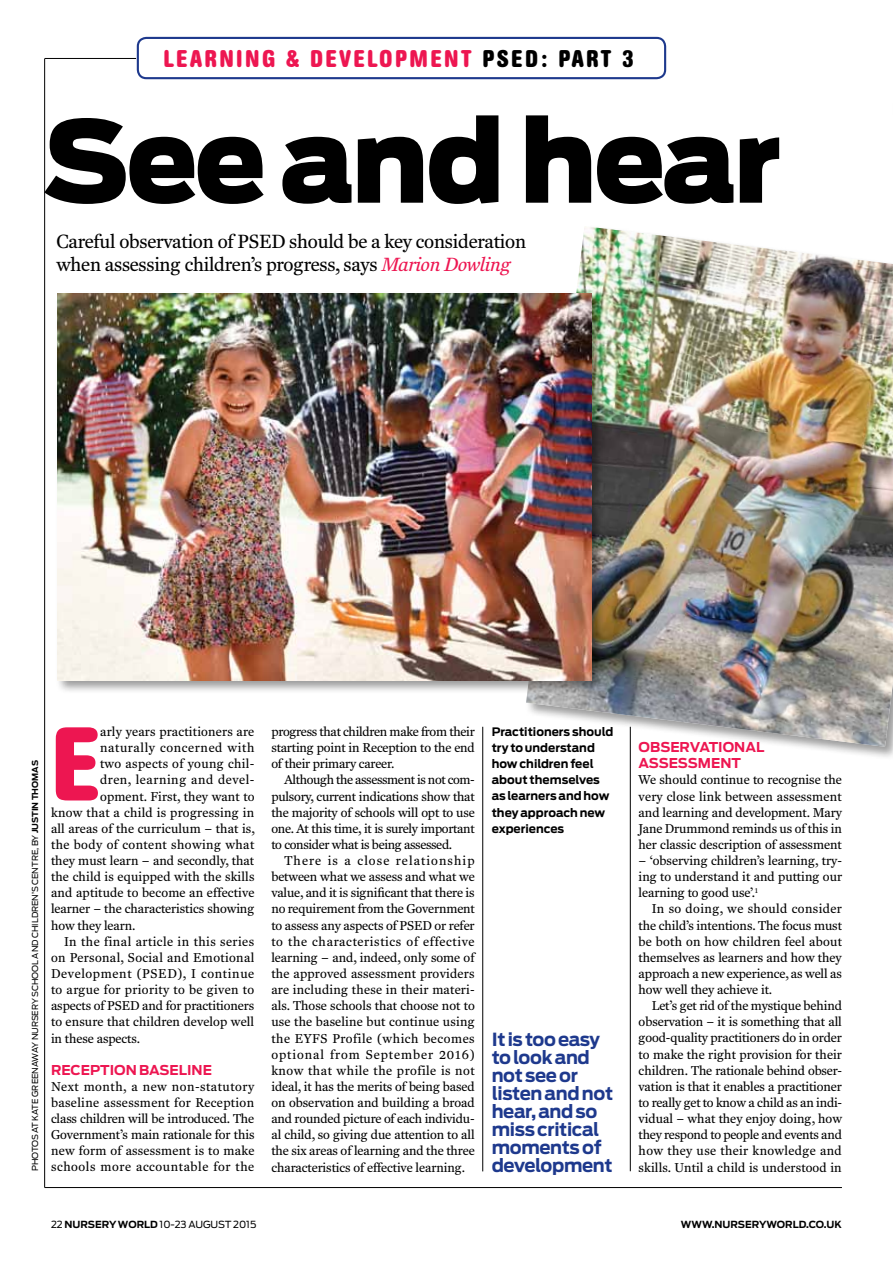
<style>
.page{position:relative;width:893px;height:1263px;background:#fff}
.page>*{position:absolute;margin:0;border:0;box-sizing:border-box;transform-origin:0 0}
.t1{font:900 112.5px "Antenna";letter-spacing:-.025em;color:#000}
.t2{font:700 condensed 103.65px "AG Book Rounded BQ";color:#ed1651}
.t3{font:700 condensed 24px "AG Book Rounded BQ";letter-spacing:.1em;color:#ed1651}
.t4{font:700 condensed 24px "AG Book Rounded BQ";color:#000}
.t5{font:19.5px/22.5px "Fenway";letter-spacing:-.01em;color:#000}
.t6{font:700 18px/18px "Antenna";letter-spacing:-.02em;color:#1e398d}
.t7{font:700 13.5px/16px "Antenna";color:#ed1651}
.t8{font:13.2px/16.2px "Fenway";letter-spacing:.01em;color:#000;text-align:justify}
.t9{font:13.2px "Fenway";letter-spacing:.03em;color:#000}
.t10{font:13.2px "Fenway";letter-spacing:.035em;color:#000}
.t11{font:13.2px "Fenway";letter-spacing:.05em;color:#000}
.t12{font:13.2px "Fenway";letter-spacing:.045em;color:#000}
.t13{font:13.2px "Fenway";letter-spacing:.04em;color:#000}
.t14{font:700 11.7px/16px "Antenna";color:#000}
.t15{font:700 9.75px "Antenna";color:#000}
.t16{font:9.75px "Antenna";color:#000}
.t17{font:8.25px "Antenna";color:#000}
.s1{color:#000}
.s2{font-style:italic;color:#ed1651}
.s3{font-weight:700}
.s4{font-weight:400}
</style>
<div class="page">
<hr style="left:45px;top:58px;width:91px;height:1px;background:#000">
<hr style="left:45px;top:1187px;width:797px;height:1px;background:#000">
<hr style="left:44px;top:59px;width:1px;height:1128px;background:#000">
<hr style="left:482px;top:727px;width:1px;height:444px;background:#000">
<hr style="left:630px;top:727px;width:1px;height:444px;background:#000">
<div style="left:137px;top:37px;width:529px;height:42px;border:2px solid #1e398d;border-radius:9px"></div>
<div style="left:524px;top:224px;width:369px;height:536px;background:#000;opacity:.4"></div>
<img style="left:526px;top:226px;width:367px;height:521px">
<div style="left:55px;top:291px;width:550px;height:403px;background:#000;opacity:.4"></div>
<img style="left:57px;top:294px;width:534px;height:386px">
<hr style="left:891px;top:71px;width:2px;height:351px;background:#000;opacity:.4">
<h3 class="t3" style="left:163px;top:44px;width:409px">LEARNING &amp; DEVELOPMENT <span class="s1">PSED: part</span></h3>
<h3 class="t4" style="left:622px;top:44px;width:14px">3</h3>
<h1 class="t1" style="left:44px;top:95px;width:739px">See and hear</h1>
<h3 class="t5" style="left:56px;top:230px;width:471px">Careful observation of PSED should be a key consideration when assessing children’s progress, says <span class="s2">Marion Dowling</span></h3>
<p class="t17" style="left:30px;top:1171px;width:412px;rotate:-90deg">PHOTOS AT KATE GREENAWAY NURSERY SCHOOL AND CHILDREN’S CENTRE, BY <span class="s3">justin thomas</span></p>
<h2 class="t2" style="left:51px;top:704px;width:51px">E</h2>
<p class="t8" style="left:100px;top:723px;width:156px">arly years practitioners are</p>
<p class="t12" style="left:100px;top:739px;width:156px">naturally concerned with</p>
<p class="t8" style="left:100px;top:756px;width:156px">two aspects of young chil-</p>
<p class="t13" style="left:100px;top:772px;width:156px">dren, learning and devel-</p>
<p class="t8" style="left:100px;top:788px;width:156px">opment. First, they want to</p>
<p class="t8" style="left:51px;top:804px;width:205px">know that a child is progressing in</p>
<p class="t8" style="left:51px;top:820px;width:205px">all areas of the curriculum – that is,</p>
<p class="t9" style="left:51px;top:836px;width:205px">the body of content showing what</p>
<p class="t8" style="left:51px;top:852px;width:205px">they must learn – and secondly, that</p>
<p class="t8" style="left:51px;top:868px;width:205px">the child is equipped with the skills</p>
<p class="t8" style="left:51px;top:885px;width:205px">and aptitude to become an effective</p>
<p class="t8" style="left:51px;top:901px;width:205px">learner – the characteristics showing</p>
<p class="t8" style="left:51px;top:917px;width:86px">how they learn.</p>
<p class="t10" style="left:64px;top:933px;width:192px">In the final article in this series</p>
<p class="t8" style="left:51px;top:949px;width:205px">on Personal, Social and Emotional</p>
<p class="t11" style="left:51px;top:965px;width:205px">Development (PSED), I continue</p>
<p class="t9" style="left:51px;top:981px;width:205px">to argue for priority to be given to</p>
<p class="t8" style="left:51px;top:997px;width:205px">aspects of PSED and for practitioners</p>
<p class="t8" style="left:51px;top:1014px;width:205px">to ensure that children develop well</p>
<p class="t8" style="left:51px;top:1030px;width:90px">in these aspects.</p>
<p class="t7" style="left:51px;top:1062px;width:162px">RECEPTION BASELINE</p>
<p class="t8" style="left:51px;top:1078px;width:205px">Next month, a new non-statutory baseline assessment for Reception class children will be introduced. The Government’s main rationale for this new form of assessment is to make schools more accountable for the</p>
<p class="t8" style="left:271px;top:723px;width:205px">progress that children make from their starting point in Reception to the end of their primary career.</p>
<p class="t8" style="left:271px;top:772px;width:205px;text-indent:13px">Although the assessment is not com&shy;pulsory, current indications show that the majority of schools will opt to use one. At this time, it is surely important to consider what is being assessed.</p>
<p class="t8" style="left:271px;top:852px;width:205px;text-indent:13px">There is a close relationship between what we assess and what we value, and it is significant that there is no requirement from the Government to assess any aspects of PSED or refer to the characteristics of effective learning – and, indeed, only some of the approved assessment providers are including these in their materi&shy;als. Those schools that choose not to use the baseline but continue using the EYFS Profile (which becomes optional from September 2016) know that while the profile is not ideal, it has the merits of being based on observation and building a broad and rounded picture of each individu&shy;al child, so giving due attention to all the six areas of learning and the three characteristics of effective learning.</p>
<p class="t14" style="left:492px;top:724px;width:123px">Practitioners should try to understand how children feel about themselves as learners and how they approach new experiences</p>
<h3 class="t6" style="left:492px;top:1030px;width:123px">It is too easy to look and not see or listen and not hear, and so miss critical moments of development</h3>
<p class="t15" style="left:51px;top:1218px;width:38px"><span class="s4">22</span> nurser</p>
<p class="t15" style="left:109px;top:1218px;width:28px">y worl</p>
<p class="t16" style="left:150px;top:1218px;width:108px"><span class="s3">d</span> 10-23 AUGUST 2015</p>
<p class="t7" style="left:639px;top:739px;width:127px">OBSERVATIONAL<br>ASSESSMENT</p>
<p class="t8" style="left:639px;top:772px;width:205px">We should continue to recognise the very close link between assessment and learning and development. Mary Jane Drummond reminds us of this in her classic description of assessment</p>
<p class="t8" style="left:639px;top:852px;width:205px">– ‘observing children’s learning, try&shy;ing to understand it and putting our learning to good use’.<sup>1</sup></p>
<p class="t8" style="left:639px;top:901px;width:205px;text-indent:13px">In so doing, we should consider the child’s intentions. The focus must be both on how children feel about themselves as learners and how they approach a new experience, as well as how well they achieve it.</p>
<p class="t8" style="left:639px;top:997px;width:205px;text-indent:13px">Let’s get rid of the mystique behind observation – it is something that all good-quality practitioners do in order to make the right provision for their children. The rationale behind obser&shy;vation is that it enables a practitioner to really get to know a child as an indi&shy;vidual – what they enjoy doing, how they respond to people and events and how they use their knowledge and skills. Until a child is understood in</p>
<p class="t15" style="left:681px;top:1218px;width:58px">www.n urser</p>
<p class="t15" style="left:759px;top:1218px;width:26px">yworl</p>
<p class="t15" style="left:799px;top:1218px;width:45px">d.co.uk</p>
</div>
